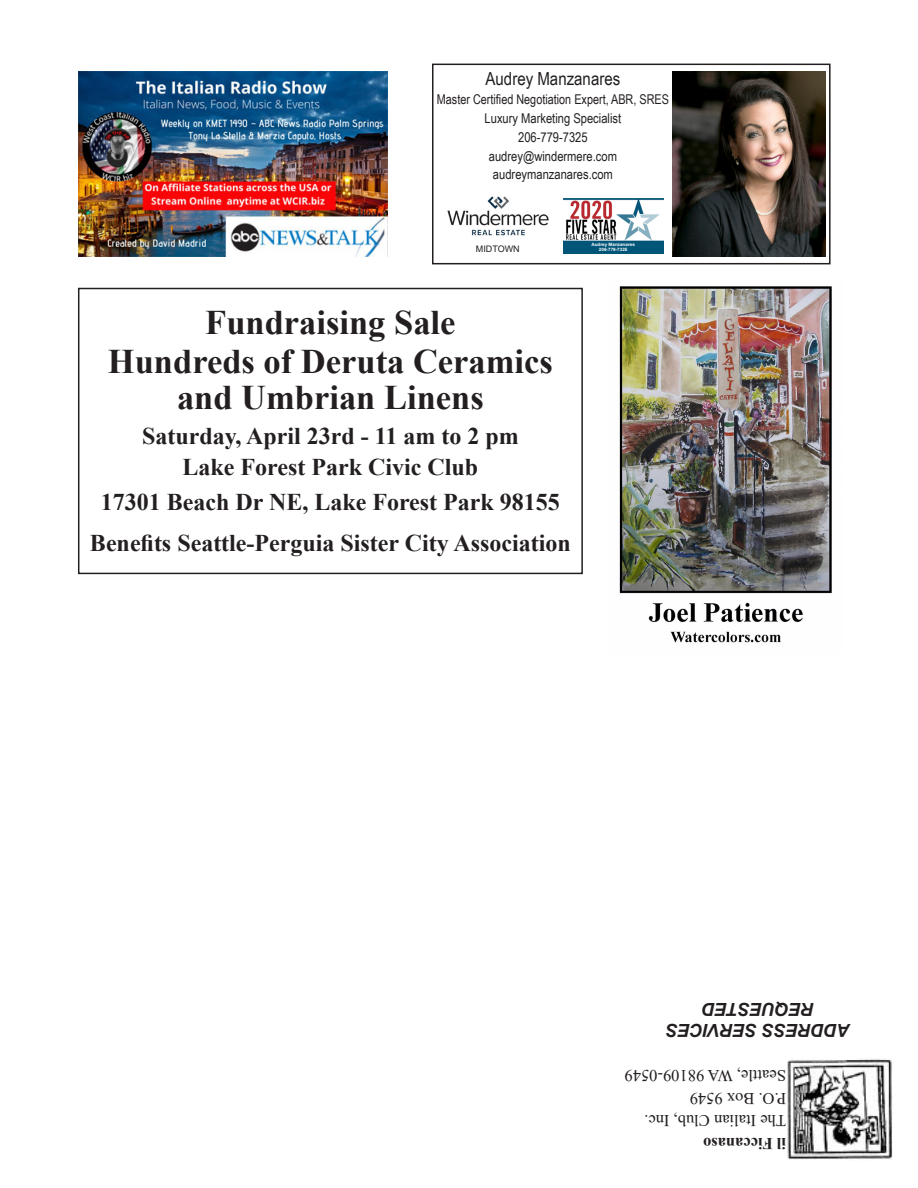
<style>
.page{position:relative;width:918px;height:1188px;background:#fff}
.page>*{position:absolute;margin:0;border:0;box-sizing:border-box;transform-origin:0 0}
.t1{font:700 34.5px/36px "Times New Roman";color:#231f20;text-align:center}
.t2{font:700 24px "Times New Roman";color:#231f20}
.t3{font:italic 700 18px/21.6px "Arial";color:#231f20;text-align:center}
.t4{font:18px "Arial Narrow";color:#231f20}
.t5{font:16.5px "Times New Roman";color:#231f20}
.t6{font:700 16.5px "Times New Roman";color:#231f20}
.t7{font:13.5px "Arial Narrow";color:#231f20}
.t8{font:9px "Arial";color:#231f20}
.t9{font:700 4.5px "Arial";color:#fff}
</style>
<div class="page">
<img style="left:787px;top:1059px;width:106px;height:101px">
<img style="left:672px;top:71px;width:153px;height:186px">
<img style="left:447px;top:196px;width:102px;height:40px">
<img style="left:563px;top:198px;width:101px;height:56px">
<div style="left:432px;top:64px;width:399px;height:200px;border:2px solid #231f20"></div>
<img style="left:79px;top:71px;width:309px;height:186px">
<img style="left:619px;top:286px;width:213px;height:357px">
<div style="left:78px;top:288px;width:505px;height:286px;border:2px solid #231f20"></div>
<p class="t4" style="left:486px;top:65px;width:136px">Audrey Manzanares</p>
<p class="t7" style="left:437px;top:89px;width:234px">Master Certified Negotiation Expert, ABR, SRES</p>
<p class="t7" style="left:485px;top:108px;width:138px">Luxury Marketing Specialist</p>
<p class="t7" style="left:518px;top:127px;width:71px">206-779-7325</p>
<p class="t7" style="left:489px;top:146px;width:130px">audrey@windermere.com</p>
<p class="t7" style="left:493px;top:165px;width:121px">audreymanzanares.com</p>
<p class="t8" style="left:476px;top:242px;width:45px">MIDTOWN</p>
<p class="t9" style="left:592px;top:241px;width:45px">Audrey Manzanares</p>
<p class="t9" style="left:599px;top:246px;width:30px">206-779-7325</p>
<p class="t1" style="left:205px;top:304px;width:252px">Fundraising Sale</p>
<p class="t1" style="left:108px;top:343px;width:446px">Hundreds of Deruta Ceramics and Umbrian Linens</p>
<p class="t2" style="left:142px;top:418px;width:378px">Saturday, April 23rd - 11 am to 2 pm</p>
<p class="t2" style="left:183px;top:450px;width:297px">Lake Forest Park Civic Club</p>
<p class="t2" style="left:101px;top:484px;width:461px">17301 Beach Dr NE, Lake Forest Park 98155</p>
<p class="t2" style="left:90px;top:526px;width:482px">Benefits Seattle-Perguia Sister City Association</p>
<p class="t3" style="left:850px;top:1041px;width:186px;rotate:-180deg">ADDRESS SERVICES<br>REQUESTED</p>
<p class="t5" style="left:786px;top:1087px;width:163px;rotate:-180deg">Seattle, WA 98109-0549</p>
<p class="t5" style="left:786px;top:1110px;width:98px;rotate:-180deg">P.O. Box 9549</p>
<p class="t5" style="left:786px;top:1132px;width:143px;rotate:-180deg">The Italian Club, Inc.</p>
<p class="t6" style="left:786px;top:1155px;width:84px;rotate:-180deg">il Ficcanaso</p>
</div>
